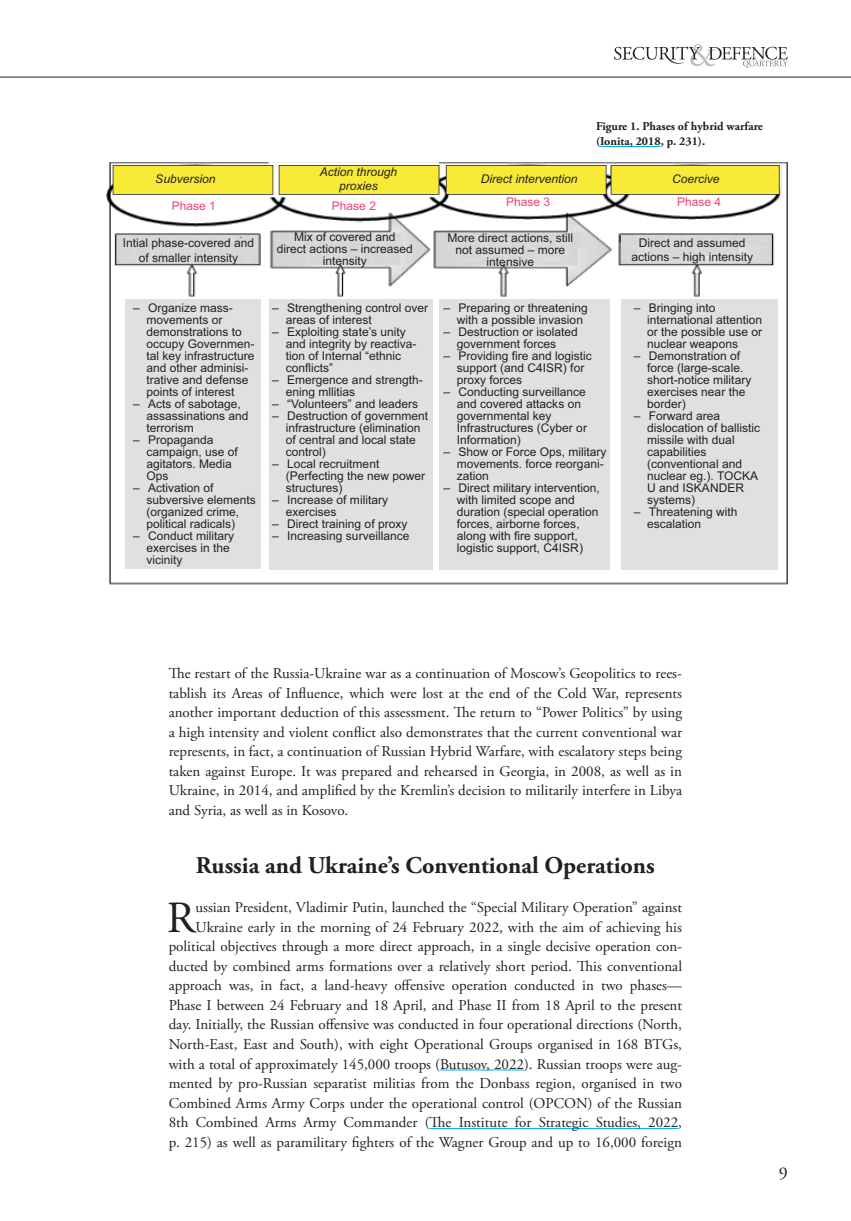
<style>
.page{position:relative;width:851px;height:1221px;background:#fff}
.page>*{position:absolute;margin:0;border:0;box-sizing:border-box;transform-origin:0 0}
.DropCap{font:44.4px "Adobe Garamond Pro";color:#231f20}
.t1{font:700 24px "Adobe Garamond Pro";color:#231f20}
.t2{font:18px "Adobe Garamond Pro";color:#231f20}
.DropCap-2{font:15px/19.5px "Adobe Garamond Pro";color:#231f20;text-align:right}
.TX{font:15px/19.5px "Adobe Garamond Pro";color:#231f20;text-align:justify}
.t3{font:12px/12px "Arial";color:#231f20}
.t4{font:italic 12px/14.4px "Arial";color:#231f20;text-align:center}
.t5{font:700 12px/15px "Adobe Garamond Pro";color:#231f20}
.t6{font:12px "Arial";color:#ef4176}
</style>
<div class="page">
<svg style="left:614px;top:44px;width:173px;height:24px"></svg>
<hr style="left:0;top:77px;width:850px;height:1px;background:#231f20">
<hr style="left:440px;top:1069px;width:84px;height:1px;background:#00aeef">
<hr style="left:429px;top:1128px;width:249px;height:1px;background:#00aeef">
<img style="left:107px;top:162px;width:680px;height:422px">
<svg style="left:113px;top:165px;width:160px;height:30px"></svg>
<svg style="left:279px;top:165px;width:160px;height:30px"></svg>
<svg style="left:446px;top:165px;width:333px;height:30px"></svg>
<div style="left:125px;top:299px;width:135px;height:269px;background:#dfe1e0"></div>
<div style="left:269px;top:299px;width:163px;height:270px;background:#dfe1e0"></div>
<div style="left:439px;top:299px;width:170px;height:270px;background:#dfe1e0"></div>
<div style="left:621px;top:299px;width:156px;height:270px;background:#dfe1e0"></div>
<hr style="left:600px;top:146px;width:60px;height:1px;background:#00aeef">
<p class="t5" style="left:596px;top:119px;width:168px">Figure 1. Phases of hybrid warfare (Ionita, 2018, p. 231).</p>
<p class="t4" style="left:320px;top:165px;width:79px">Action through proxies</p>
<p class="t4" style="left:480px;top:171px;width:98px">Direct intervention</p>
<p class="t4" style="left:672px;top:171px;width:49px">Coercive</p>
<p class="t4" style="left:155px;top:172px;width:62px">Subversion</p>
<p class="t6" style="left:172px;top:198px;width:46px">Phase 1</p>
<p class="t6" style="left:332px;top:198px;width:46px">Phase 2</p>
<p class="t6" style="left:506px;top:194px;width:46px">Phase 3</p>
<p class="t6" style="left:677px;top:194px;width:46px">Phase 4</p>
<p class="t3" style="left:123px;top:236px;width:133px;line-height:14.4px;text-align:center">Intial phase-covered and of smaller intensity</p>
<p class="t3" style="left:631px;top:235px;width:123px;line-height:14.4px;text-align:center">Direct and assumed actions – high intensity</p>
<p class="t3" style="left:277px;top:231px;width:138px;text-align:center">Mix of covered and<br>direct actions – increased intensity</p>
<p class="t3" style="left:447px;top:231px;width:127px;text-align:center">More direct actions, still not assumed – more intensive</p>
<p class="t3" style="left:146px;top:301px;width:110px;text-indent:-14px">– Organize mass&shy;movements or demonstrations to occupy Governmen&shy;tal key infrastructure and other adminisi&shy;trative and defense points of interest</p>
<p class="t3" style="left:146px;top:397px;width:104px;text-indent:-14px">– Acts of sabotage, assassinations and terrorism</p>
<p class="t3" style="left:146px;top:433px;width:93px;text-indent:-14px">– Propaganda campaign, use of agitators. Media<br>Ops</p>
<p class="t3" style="left:146px;top:481px;width:111px;text-indent:-14px">– Activation of subversive elements (organized crime, political radicals)</p>
<p class="t3" style="left:146px;top:529px;width:89px;text-indent:-14px">– Conduct military exercises in the vicinity</p>
<p class="t3" style="left:286px;top:301px;width:144px;text-indent:-14px">– Strengthening control over areas of interest</p>
<p class="t3" style="left:286px;top:325px;width:132px;text-indent:-14px">– Exploiting state’s unity and integrity by reactiva&shy;tion of Internal “ethnic conflicts”</p>
<p class="t3" style="left:286px;top:373px;width:138px;text-indent:-14px">– Emergence and strength&shy;ening mllitias</p>
<p class="t3" style="left:272px;top:397px;width:147px">– “Volunteers” and leaders</p>
<p class="t3" style="left:286px;top:409px;width:144px;text-indent:-14px">– Destruction of government infrastructure (elimination of central and local state control)</p>
<p class="t3" style="left:286px;top:457px;width:141px;text-indent:-14px">– Local recruitment (Perfecting the new power structures)</p>
<p class="t3" style="left:286px;top:493px;width:104px;text-indent:-14px">– Increase of military exercises</p>
<p class="t3" style="left:272px;top:517px;width:137px">– Direct training of proxy</p>
<p class="t3" style="left:272px;top:529px;width:139px">– Increasing surveillance</p>
<p class="t3" style="left:457px;top:301px;width:132px;text-indent:-14px">– Preparing or threatening with a possible invasion</p>
<p class="t3" style="left:457px;top:325px;width:122px;text-indent:-14px">– Destruction or isolated government forces</p>
<p class="t3" style="left:457px;top:349px;width:136px;text-indent:-14px">– Providing fire and logistic support (and C4ISR) for proxy forces</p>
<p class="t3" style="left:457px;top:385px;width:132px;text-indent:-14px">– Conducting surveillance and covered attacks on governmental key<br>Infrastructures (Cyber or<br>Information)</p>
<p class="t3" style="left:457px;top:445px;width:151px;text-indent:-14px">– Show or Force Ops, military movements. force reorgani&shy;zation</p>
<p class="t3" style="left:457px;top:481px;width:144px;text-indent:-14px">– Direct military intervention, with limited scope and duration (special operation forces, airborne forces, along with fire support, logistic support, C4ISR)</p>
<p class="t3" style="left:647px;top:301px;width:116px;text-indent:-14px">– Bringing into international attention or the possible use or nuclear weapons</p>
<p class="t3" style="left:647px;top:349px;width:106px;text-indent:-14px">– Demonstration of force (large-scale. short-notice military exercises near the border)</p>
<p class="t3" style="left:647px;top:409px;width:114px;text-indent:-14px">– Forward area dislocation of ballistic missile with dual capabilities (conventional and nuclear eg.). TOCKA<br>U and ISKANDER systems)</p>
<p class="t3" style="left:647px;top:505px;width:92px;text-indent:-14px">– Threatening with escalation</p>
<p class="TX" style="left:169px;top:664px;width:515px">The restart of the Russia-Ukraine war as a continuation of Moscow’s Geopolitics to rees&shy;tablish its Areas of Influence, which were lost at the end of the Cold War, represents another important deduction of this assessment. The return to “Power Politics” by using a high intensity and violent conflict also demonstrates that the current conventional war represents, in fact, a continuation of Russian Hybrid Warfare, with escalatory steps being taken against Europe. It was prepared and rehearsed in Georgia, in 2008, as well as in Ukraine, in 2014, and amplified by the Kremlin’s decision to militarily interfere in Libya and Syria, as well as in Kosovo.</p>
<h1 class="t1" style="left:196px;top:851px;width:460px">Russia and Ukraine’s Conventional Operations</h1>
<p class="DropCap" style="left:167px;top:891px;width:30px">R</p>
<p class="DropCap-2" style="left:169px;top:898px;width:515px">ussian President, Vladimir Putin, launched the “Special Military Operation” against Ukraine early in the morning of 24 February 2022, with the aim of achieving his political objectives through a more direct approach, in a single decisive operation con&shy;ducted by combined arms formations over a relatively short period. This conventional approach was, in fact, a land-heavy offensive operation conducted in two phases— Phase I between 24 February and 18 April, and Phase II from 18 April to the present day. Initially, the Russian offensive was conducted in four operational directions (North, North-East, East and South), with eight Operational Groups organised in 168 BTGs, with a total of approximately 145,000 troops (Butusov, 2022). Russian troops were aug&shy;mented by pro-Russian separatist militias from the Donbass region, organised in two Combined Arms Army Corps under the operational control (OPCON) of the Russian 8th Combined Arms Army Commander (The Institute for Strategic Studies, 2022, p. 215) as well as paramilitary fighters of the Wagner Group and up to 16,000 foreign</p>
<h3 class="t2" style="left:778px;top:1162px;width:10px">9</h3>
</div>
